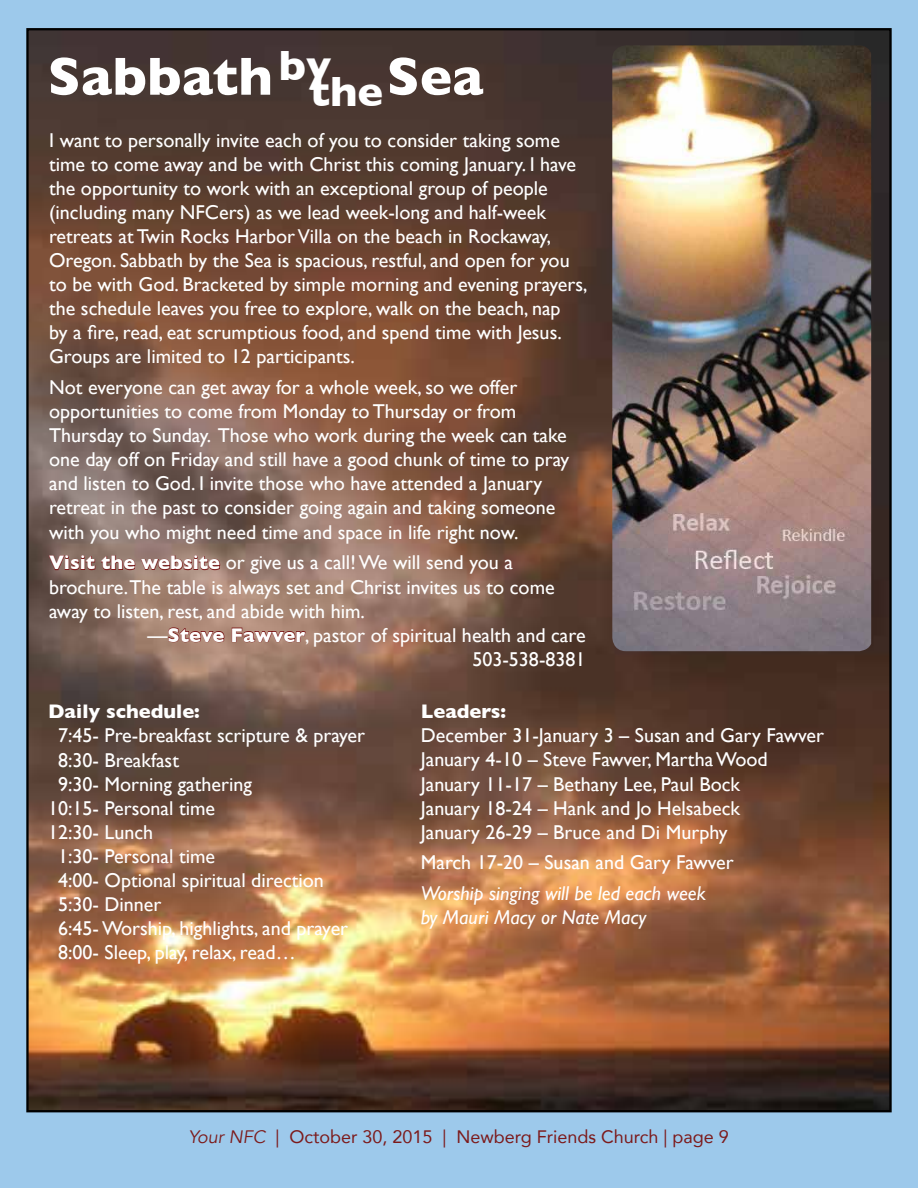
<style>
.page{position:relative;width:918px;height:1188px;background:#9dc9eb}
.page>*{position:absolute;margin:0;border:0;box-sizing:border-box;transform-origin:0 0}
.t1{font:700 54.3px "Gill Sans";color:#fff}
.t2{font:20.1px/24px "Gill Sans";color:#fff}
.t3{font:italic 20.1px/24px "Gill Sans";color:#fff}
.t4{font:700 20.1px "Gill Sans";color:#fff}
.t5{font:18px "Avenir";color:#7c1a1b}
.s1{font-weight:700}
.s2{font-style:italic}
</style>
<div class="page">
<img style="left:29px;top:31px;width:860px;height:1078px">
<img style="left:612px;top:45px;width:259px;height:606px">
<svg style="left:48px;top:555px;width:172px;height:16px;background:#8e6058"></svg>
<svg style="left:168px;top:627px;width:57px;height:16px"></svg>
<svg style="left:231px;top:627px;width:75px;height:16px"></svg>
<h1 class="t1" style="left:48px;top:33px;width:437px">Sabbath <sup>by</sup><sub>the</sub> Sea</h1>
<p class="t2" style="left:49px;top:128px;width:540px">I want to personally invite each of you to consider taking some time to come away and be with Christ this coming January. I have the opportunity to work with an exceptional group of people (including many NFCers) as we lead week-long and half-week retreats at Twin Rocks Harbor Villa on the beach in Rockaway, Oregon. Sabbath by the Sea is spacious, restful, and open for you to be with God. Bracketed by simple morning and evening prayers, the schedule leaves you free to explore, walk on the beach, nap<br>by a fire, read, eat scrumptious food, and spend time with Jesus.<br>Groups are limited to 12 participants.</p>
<p class="t2" style="left:49px;top:375px;width:522px">Not everyone can get away for a whole week, so we offer opportunities to come from Monday to Thursday or from Thursday to Sunday. Those who work during the week can take one day off on Friday and still have a good chunk of time to pray and listen to God. I invite those who have attended a January retreat in the past to consider going again and taking someone with you who might need time and space in life right now.</p>
<p class="t2" style="left:49px;top:551px;width:465px"><span class="s1">Visit the website</span> or give us a call! We will send you a</p>
<p class="t2" style="left:49px;top:575px;width:507px">brochure.The table is always set and Christ invites us to come</p>
<p class="t2" style="left:49px;top:599px;width:317px">away to listen, rest, and abide with him.</p>
<p class="t2" style="left:148px;top:623px;width:440px">—<span class="s1">Steve Fawver</span>, pastor of spiritual health and care</p>
<p class="t2" style="left:472px;top:647px;width:115px">503-538-8381</p>
<p class="t4" style="left:48px;top:696px;width:153px">Daily schedule:</p>
<p class="t2" style="left:58px;top:724px;width:308px">7:45- Pre-breakfast scripture &amp; prayer</p>
<p class="t2" style="left:58px;top:748px;width:122px">8:30- Breakfast</p>
<p class="t2" style="left:58px;top:772px;width:195px">9:30- Morning gathering</p>
<p class="t2" style="left:48px;top:796px;width:169px">10:15- Personal time</p>
<p class="t2" style="left:48px;top:820px;width:107px">12:30- Lunch</p>
<p class="t2" style="left:58px;top:844px;width:159px">1:30- Personal time</p>
<p class="t2" style="left:58px;top:868px;width:267px">4:00- Optional spiritual direction</p>
<p class="t2" style="left:58px;top:892px;width:105px">5:30- Dinner</p>
<p class="t2" style="left:58px;top:916px;width:292px">6:45- Worship, highlights, and prayer</p>
<p class="t2" style="left:58px;top:940px;width:239px">8:00- Sleep, play, relax, read…</p>
<p class="t4" style="left:421px;top:696px;width:87px">Leaders:</p>
<p class="t2" style="left:421px;top:723px;width:405px">December 31-January 3 – Susan and Gary Fawver January 4-10 – Steve Fawver, Martha Wood January 11-17 – Bethany Lee, Paul Bock<br>January 18-24 – Hank and Jo Helsabeck<br>January 26-29 – Bruce and Di Murphy</p>
<p class="t2" style="left:421px;top:850px;width:314px">March 17-20 – Susan and Gary Fawver</p>
<p class="t3" style="left:421px;top:881px;width:287px">Worship singing will be led each week by Mauri Macy or Nate Macy</p>
<p class="t5" style="left:188px;top:1123px;width:542px"><span class="s2">Your NFC</span> | October 30, 2015 | Newberg Friends Church | page 9</p>
</div>
